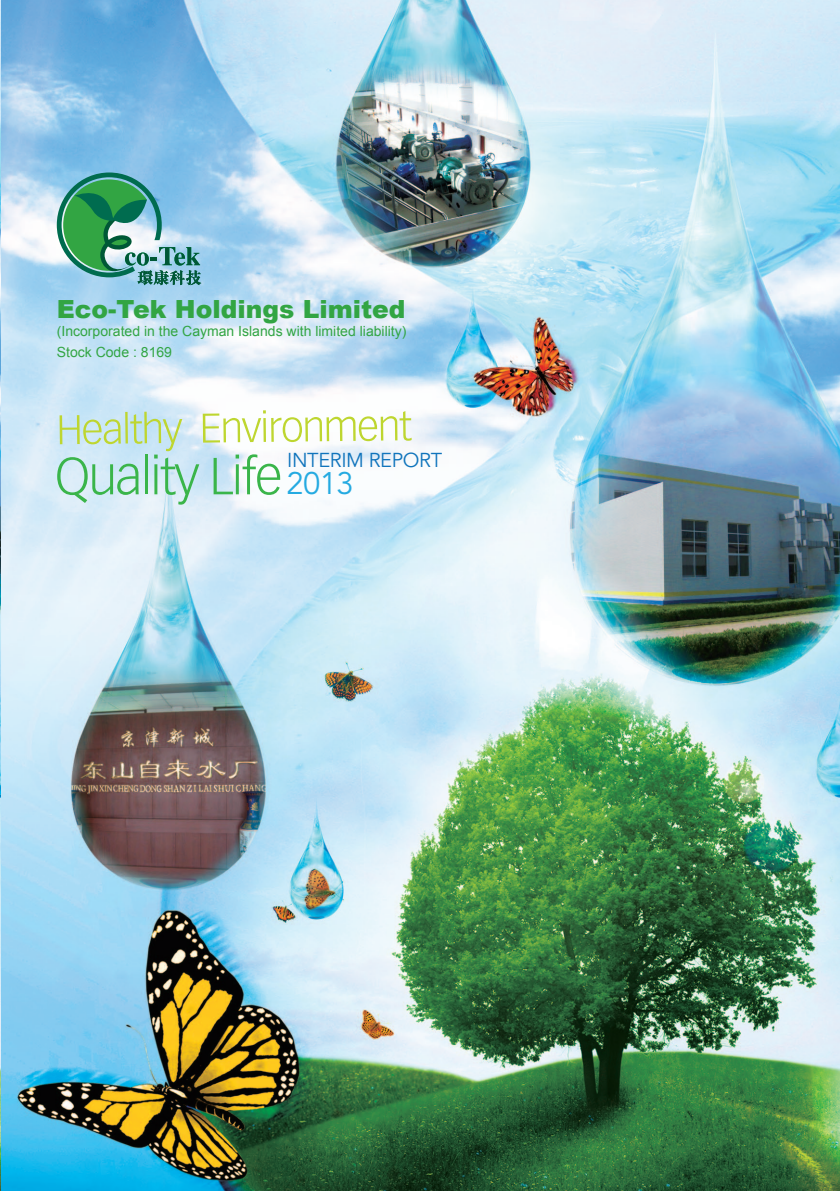
<style>
.page{position:relative;width:840px;height:1191px;background:#fff}
.page>*{position:absolute;margin:0;border:0;box-sizing:border-box;transform-origin:0 0}
.t1{font:31px "Avenir LT Std";color:#24aae1}
.t2{font:900 25px "Arial";color:#32a543}
.t3{font:20px "Avenir LT Std";letter-spacing:-.02em;color:#1074bc}
.t4{font:14px/21px "Arial";color:#32a543}
</style>
<div class="page">
<img style="left:0;top:0;width:839px;height:1191px">
<svg style="left:57px;top:172px;width:144px;height:113px;background:#69b0a3"></svg>
<svg style="left:57px;top:410px;width:354px;height:94px"></svg>
<h2 class="t2" style="left:57px;top:291px;width:350px">Eco-Tek Holdings Limited</h2>
<p class="t4" style="left:57px;top:320px;width:351px">(Incorporated in the Cayman Islands with limited liability)<br>Stock Code : 8169</p>
<h3 class="t3" style="left:287px;top:449px;width:156px">INTERIM REPORT</h3>
<h1 class="t1" style="left:286px;top:465px;width:69px">2013</h1>
</div>
